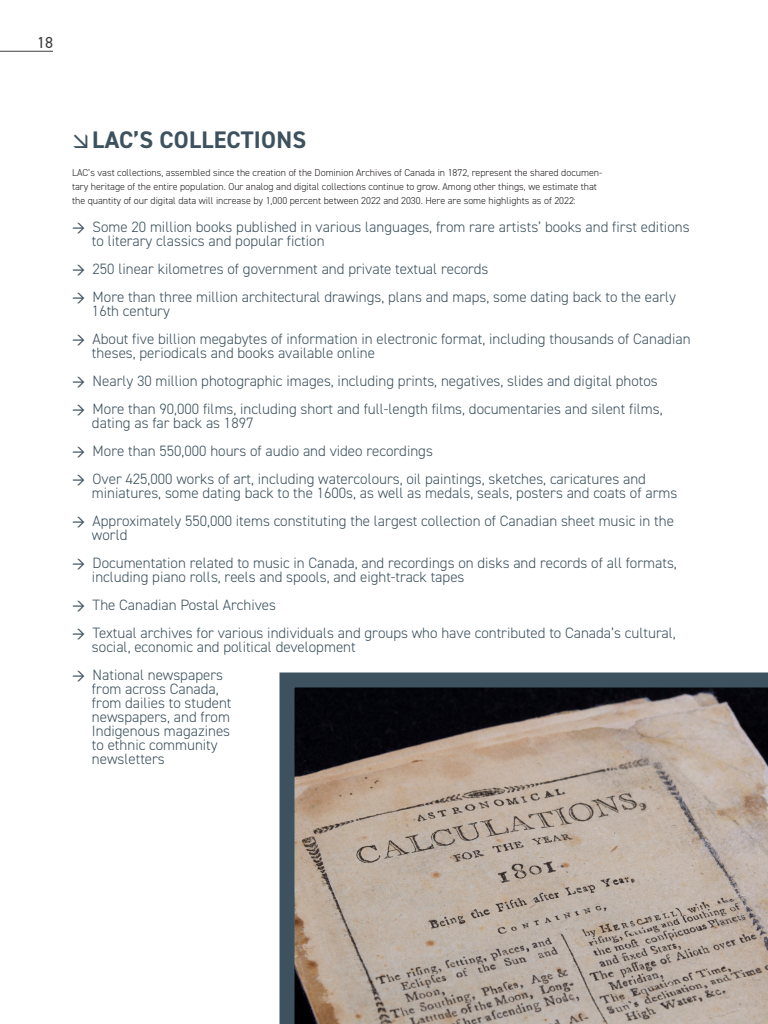
<style>
.page{position:relative;width:768px;height:1024px;background:#fff}
.page>*{position:absolute;margin:0;border:0;box-sizing:border-box;transform-origin:0 0}
.t1{font:700 24px "DIN2014";letter-spacing:.01em;color:#3d525e}
.t2{font:16px "DIN2014";color:#3e3e3f}
.t3{font:300 15px/14px "DIN2014";color:#3d525e}
.t4{font:300 10px/14px "DIN2014";color:#231f20}
.s1{font-weight:400}
</style>
<div class="page">
<hr style="left:0;top:51px;width:53px;height:1px;background:#3e3e3f">
<svg style="left:280px;top:672px;width:488px;height:352px;background:#988d85"></svg>
<p class="t2" style="left:37px;top:32px;width:17px">18</p>
<h1 class="t1" style="left:72px;top:124px;width:236px">↘LAC’S COLLECTIONS</h1>
<p class="t4" style="left:72px;top:166px;width:532px">LAC’s vast collections, assembled since the creation of the Dominion Archives of Canada in 1872, represent the shared documen&shy;tary heritage of the entire population. Our analog and digital collections continue to grow. Among other things, we estimate that the quantity of our digital data will increase by 1,000 percent between 2022 and 2030. Here are some highlights as of 2022:</p>
<p class="t3" style="left:92px;top:220px;width:599px;text-indent:-20px"><span class="s1">→</span> Some 20 million books published in various languages, from rare artists’ books and first editions to literary classics and popular fiction</p>
<p class="t3" style="left:72px;top:262px;width:418px"><span class="s1">→</span> 250 linear kilometres of government and private textual records</p>
<p class="t3" style="left:92px;top:290px;width:585px;text-indent:-20px"><span class="s1">→</span> More than three million architectural drawings, plans and maps, some dating back to the early<br>16th century</p>
<p class="t3" style="left:92px;top:332px;width:600px;text-indent:-20px"><span class="s1">→</span> About five billion megabytes of information in electronic format, including thousands of Canadian theses, periodicals and books available online</p>
<p class="t3" style="left:72px;top:374px;width:587px"><span class="s1">→</span> Nearly 30 million photographic images, including prints, negatives, slides and digital photos</p>
<p class="t3" style="left:92px;top:402px;width:572px;text-indent:-20px"><span class="s1">→</span> More than 90,000 films, including short and full-length films, documentaries and silent films, dating as far back as 1897</p>
<p class="t3" style="left:72px;top:444px;width:362px"><span class="s1">→</span> More than 550,000 hours of audio and video recordings</p>
<p class="t3" style="left:92px;top:472px;width:587px;text-indent:-20px"><span class="s1">→</span> Over 425,000 works of art, including watercolours, oil paintings, sketches, caricatures and miniatures, some dating back to the 1600s, as well as medals, seals, posters and coats of arms</p>
<p class="t3" style="left:92px;top:514px;width:584px;text-indent:-20px"><span class="s1">→</span> Approximately 550,000 items constituting the largest collection of Canadian sheet music in the world</p>
<p class="t3" style="left:92px;top:556px;width:586px;text-indent:-20px"><span class="s1">→</span> Documentation related to music in Canada, and recordings on disks and records of all formats, including piano rolls, reels and spools, and eight-track tapes</p>
<p class="t3" style="left:72px;top:598px;width:206px"><span class="s1">→</span> The Canadian Postal Archives</p>
<p class="t3" style="left:92px;top:626px;width:585px;text-indent:-20px"><span class="s1">→</span> Textual archives for various individuals and groups who have contributed to Canada’s cultural, social, economic and political development</p>
<p class="t3" style="left:92px;top:668px;width:141px;text-indent:-20px"><span class="s1">→</span> National newspapers from across Canada, from dailies to student newspapers, and from<br>Indigenous magazines to ethnic community newsletters</p>
</div>
